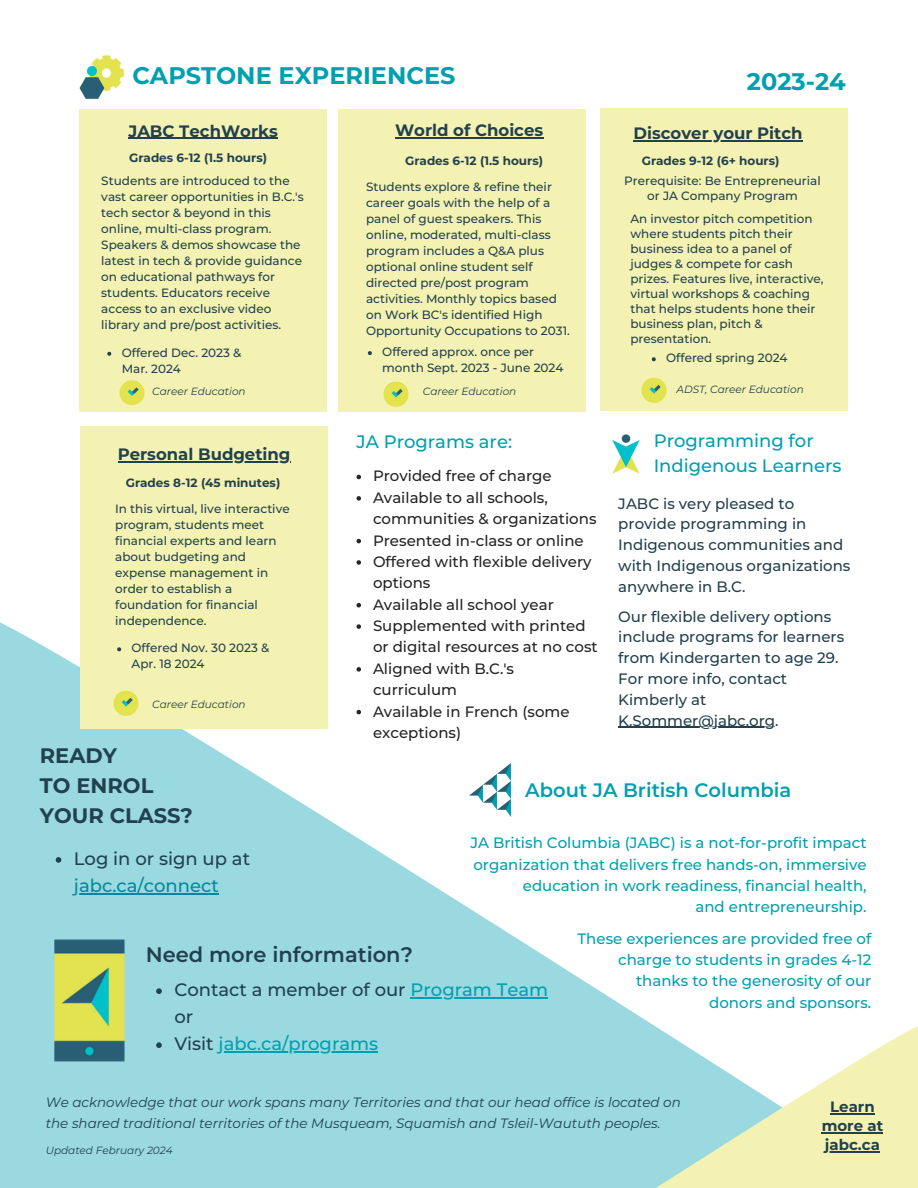
<style>
.page{position:relative;width:918px;height:1188px;background:#fff}
.page>*{position:absolute;margin:0;border:0;box-sizing:border-box;transform-origin:0 0}
.t1{font:700 24px "Montserrat";color:#00a0af}
.t2{font:700 21px/30.3px "Montserrat";color:#22404d}
.t3{font:600 21px "Montserrat";color:#22404d}
.t4{font:600 19.5px "Montserrat";color:#00a0af}
.t5{font:500 18px/24.8px "Montserrat";color:#00a0af}
.t6{font:500 18px "Montserrat";color:#22404d}
.t7{font:500 18px "Montserrat";color:#008b9c}
.t8{font:700 16.5px "Montserrat";color:#22404d}
.t9{font:500 15px/21.3px "Montserrat";color:#00a0af;text-align:right}
.t10{font:500 15px/21.3px "Montserrat";color:#242424}
.t11{font:500 15px/20.9px "Montserrat";color:#22404d}
.t12{font:700 15px/19.2px "Montserrat";color:#22404d;text-align:center}
.t13{font:italic 13.5px/20.2px "Montserrat";color:#22404d}
.t14{font:500 12px/16px "Montserrat";color:#22404d}
.t15{font:700 12px "Montserrat";color:#22404d}
.t16{font:italic 10.5px "Montserrat";color:#22404d}
.s1{color:#00a0af}
.s2{color:#22404d}
</style>
<div class="page">
<svg style="left:0;top:622px;width:775px;height:566px;fill:#99d9df"></svg>
<hr style="left:618px;top:727px;width:157px;height:1px;background:#22404d">
<img style="left:612px;top:434px;width:28px;height:40px">
<img style="left:469px;top:764px;width:49px;height:53px">
<svg style="left:357px;top:475px;width:4px;height:4px"></svg>
<svg style="left:357px;top:496px;width:4px;height:5px"></svg>
<svg style="left:357px;top:539px;width:4px;height:4px"></svg>
<svg style="left:357px;top:560px;width:4px;height:5px"></svg>
<svg style="left:357px;top:603px;width:4px;height:4px"></svg>
<svg style="left:357px;top:624px;width:4px;height:5px"></svg>
<svg style="left:357px;top:667px;width:4px;height:5px"></svg>
<svg style="left:357px;top:710px;width:4px;height:4px"></svg>
<div style="left:79px;top:109px;width:248px;height:302px;background:#f3f2b3"></div>
<div style="left:601px;top:108px;width:247px;height:302px;background:#f3f2b3"></div>
<div style="left:338px;top:109px;width:248px;height:302px;background:#f3f2b3"></div>
<svg style="left:368px;top:351px;width:4px;height:4px"></svg>
<hr style="left:395px;top:138px;width:148px;height:1px;background:#22404d">
<img style="left:79px;top:55px;width:46px;height:45px">
<hr style="left:128px;top:138px;width:150px;height:1px;background:#22404d">
<svg style="left:107px;top:352px;width:4px;height:4px"></svg>
<hr style="left:634px;top:140px;width:169px;height:1px;background:#22404d">
<svg style="left:652px;top:357px;width:4px;height:4px"></svg>
<img style="left:106px;top:380px;width:53px;height:32px">
<img style="left:370px;top:381px;width:53px;height:31px">
<img style="left:628px;top:377px;width:53px;height:34px">
<img style="left:0;top:874px;width:217px;height:253px">
<svg style="left:156px;top:988px;width:6px;height:6px"></svg>
<hr style="left:411px;top:997px;width:137px;height:1px;background:#00a0af">
<svg style="left:156px;top:1042px;width:6px;height:6px"></svg>
<hr style="left:219px;top:1051px;width:159px;height:1px;background:#00a0af">
<svg style="left:618px;top:1025px;width:300px;height:163px"></svg>
<hr style="left:830px;top:1113px;width:45px;height:1px;background:#22404d">
<hr style="left:822px;top:1132px;width:61px;height:1px;background:#22404d">
<hr style="left:825px;top:1151px;width:55px;height:1px;background:#22404d">
<svg style="left:56px;top:857px;width:5px;height:6px"></svg>
<hr style="left:74px;top:893px;width:145px;height:1px;background:#008b9c">
<div style="left:80px;top:426px;width:248px;height:303px;background:#f3f2b3"></div>
<hr style="left:118px;top:462px;width:172px;height:1px;background:#22404d">
<svg style="left:117px;top:647px;width:4px;height:4px"></svg>
<img style="left:113px;top:690px;width:26px;height:26px">
<p class="t1" style="left:132px;top:61px;width:325px">CAPSTONE EXPERIENCES</p>
<p class="t8" style="left:128px;top:121px;width:151px">JABC TechWorks</p>
<p class="t15" style="left:129px;top:151px;width:139px">Grades 6-12 (1.5 hours)</p>
<p class="t14" style="left:101px;top:173px;width:204px">Students are introduced to the vast career opportunities in B.C.'s tech sector &amp; beyond in this online, multi-class program.<br>Speakers &amp; demos showcase the latest in tech &amp; provide guidance on educational pathways for students. Educators receive access to an exclusive video library and pre/post activities.</p>
<p class="t14" style="left:122px;top:344px;width:121px">Offered Dec. 2023 &amp;<br>Mar. 2024</p>
<p class="t8" style="left:395px;top:121px;width:150px">World of Choices</p>
<p class="t15" style="left:405px;top:153px;width:139px">Grades 6-12 (1.5 hours)</p>
<p class="t14" style="left:366px;top:179px;width:205px">Students explore &amp; refine their career goals with the help of a panel of guest speakers. This online, moderated, multi-class program includes a Q&amp;A plus optional online student self directed pre/post program activities. Monthly topics based on Work BC's identified High<br>Opportunity Occupations to 2031.</p>
<p class="t14" style="left:382px;top:344px;width:183px">Offered approx. once per month Sept. 2023 - June 2024</p>
<h4 class="t1" style="left:747px;top:67px;width:100px">2023-24</h4>
<h5 class="t8" style="left:634px;top:123px;width:171px">Discover your Pitch</h5>
<p class="t15" style="left:642px;top:153px;width:139px">Grades 9-12 (6+ hours)</p>
<p class="t14" style="left:624px;top:174px;width:198px;line-height:15px;text-align:center">Prerequisite: Be Entrepreneurial or JA Company Program</p>
<p class="t14" style="left:630px;top:211px;width:195px;line-height:15px">An investor pitch competition where students pitch their business idea to a panel of judges &amp; compete for cash prizes. Features live, interactive, virtual workshops &amp; coaching that helps students hone their business plan, pitch &amp; presentation.</p>
<p class="t14" style="left:666px;top:350px;width:123px">Offered spring 2024</p>
<p class="t16" style="left:152px;top:385px;width:95px">Career Education</p>
<p class="t8" style="left:118px;top:444px;width:174px">Personal Budgeting</p>
<p class="t15" style="left:126px;top:476px;width:156px">Grades 8-12 (45 minutes)</p>
<p class="t14" style="left:115px;top:501px;width:176px">In this virtual, live interactive program, students meet financial experts and learn about budgeting and expense management in order to establish a foundation for financial independence.</p>
<p class="t14" style="left:132px;top:640px;width:139px">Offered Nov. 30 2023 &amp;<br>Apr. 18 2024</p>
<p class="t16" style="left:152px;top:698px;width:95px">Career Education</p>
<p class="t2" style="left:40px;top:740px;width:155px">READY<br>TO ENROL<br>YOUR CLASS?</p>
<p class="t6" style="left:74px;top:848px;width:178px">Log in or sign up at</p>
<p class="t7" style="left:74px;top:875px;width:146px">jabc.ca/connect</p>
<h5 class="t16" style="left:423px;top:385px;width:95px">Career Education</h5>
<h5 class="t16" style="left:677px;top:383px;width:129px">ADST, Career Education</h5>
<p class="t5" style="left:356px;top:429px;width:157px">JA Programs are:</p>
<p class="t10" style="left:373px;top:465px;width:180px">Provided free of charge</p>
<p class="t10" style="left:373px;top:487px;width:225px">Available to all schools, communities &amp; organizations</p>
<p class="t10" style="left:373px;top:530px;width:212px">Presented in-class or online</p>
<p class="t10" style="left:373px;top:551px;width:220px">Offered with flexible delivery options</p>
<h5 class="t10" style="left:373px;top:594px;width:182px">Available all school year</h5>
<h5 class="t10" style="left:373px;top:615px;width:226px">Supplemented with printed or digital resources at no cost</h5>
<h5 class="t10" style="left:373px;top:658px;width:143px">Aligned with B.C.'s curriculum</h5>
<p class="t10" style="left:373px;top:701px;width:198px">Available in French (some exceptions)</p>
<p class="t5" style="left:654px;top:429px;width:189px">Programming for<br>Indigenous Learners</p>
<p class="t11" style="left:618px;top:493px;width:234px">JABC is very pleased to provide programming in<br>Indigenous communities and with Indigenous organizations anywhere in B.C.</p>
<h1 class="t11" style="left:618px;top:606px;width:227px">Our flexible delivery options include programs for learners from Kindergarten to age 29.</h1>
<h2 class="t11" style="left:618px;top:668px;width:170px">For more info, contact<br>Kimberly at</h2>
<p class="t11" style="left:618px;top:710px;width:162px">K.Sommer@jabc.org.</p>
<p class="t4" style="left:525px;top:779px;width:268px">About JA British Columbia</p>
<p class="t9" style="left:470px;top:832px;width:398px;text-align:left">JA British Columbia (JABC) is a not-for-profit impact organization that delivers free hands-on, immersive</p>
<p class="t9" style="left:523px;top:875px;width:345px">education in work readiness, financial health,</p>
<p class="t9" style="left:695px;top:896px;width:173px">and entrepreneurship.</p>
<p class="t3" style="left:146px;top:942px;width:269px">Need more information?</p>
<p class="t6" style="left:174px;top:979px;width:375px">Contact a member of our <span class="s1">Program Team</span></p>
<p class="t5" style="left:174px;top:1003px;width:205px;line-height:27px"><span class="s2">or<br>Visit</span> jabc.ca/programs</p>
<p class="t9" style="left:578px;top:928px;width:295px">These experiences are provided free of charge to students in grades 4-12 thanks to the generosity of our</p>
<p class="t9" style="left:709px;top:992px;width:164px">donors and sponsors.</p>
<p class="t13" style="left:46px;top:1092px;width:637px">We acknowledge that our work spans many Territories and that our head office is located on the shared traditional territories of the Musqueam, Squamish and Tsleil-Waututh peoples.</p>
<h4 class="t16" style="left:46px;top:1144px;width:129px">Updated February 2024</h4>
<p class="t12" style="left:822px;top:1097px;width:63px">Learn more at</p>
<p class="t12" style="left:825px;top:1135px;width:57px">jabc.ca</p>
</div>
